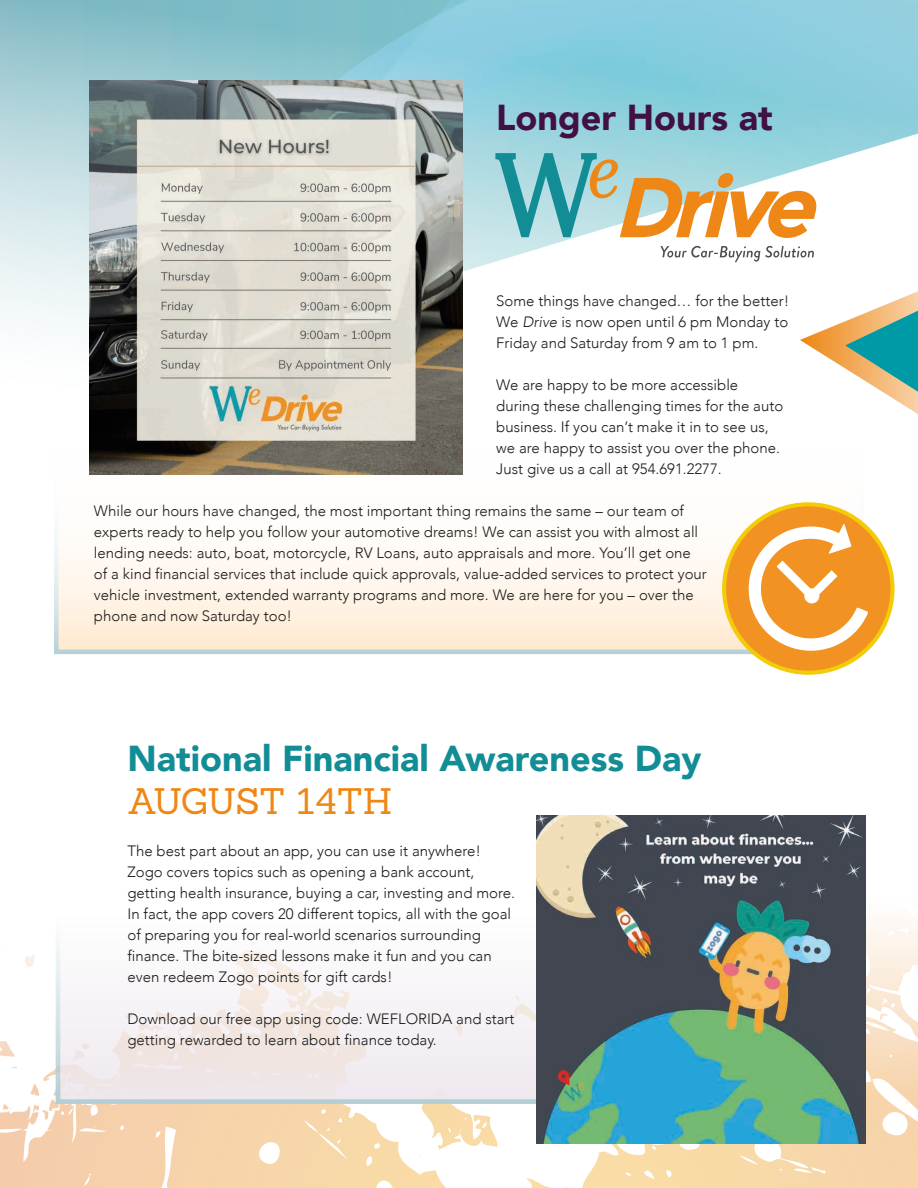
<style>
.page{position:relative;width:918px;height:1188px;background:#fff}
.page>*{position:absolute;margin:0;border:0;box-sizing:border-box;transform-origin:0 0}
.t1{font:900 36px/43.2px "Avenir";color:#128d96}
.t2{font:900 36px "Avenir";color:#411143}
.t3{font:300 15px/21px "Avenir";color:#1c1c1a}
.s1{font-style:italic}
.s2{font-family:"Sanchez";font-weight:400;color:#ee8715}
</style>
<div class="page">
<svg style="left:0;top:848px;width:918px;height:340px"></svg>
<svg style="left:640px;top:1187px;width:18px;height:1px"></svg>
<svg style="left:625px;top:1172px;width:8px;height:4px"></svg>
<svg style="left:304px;top:1108px;width:43px;height:51px;background:#f7d9ae"></svg>
<svg style="left:373px;top:1143px;width:9px;height:6px"></svg>
<svg style="left:365px;top:1156px;width:9px;height:10px"></svg>
<svg style="left:372px;top:1174px;width:23px;height:14px"></svg>
<svg style="left:642px;top:956px;width:276px;height:223px"></svg>
<svg style="left:482px;top:1122px;width:5px;height:6px"></svg>
<svg style="left:460px;top:1115px;width:8px;height:18px"></svg>
<svg style="left:446px;top:1128px;width:6px;height:5px"></svg>
<svg style="left:866px;top:848px;width:52px;height:94px"></svg>
<svg style="left:155px;top:1127px;width:23px;height:61px"></svg>
<svg style="left:253px;top:1140px;width:32px;height:31px"></svg>
<svg style="left:119px;top:1125px;width:5px;height:5px"></svg>
<svg style="left:79px;top:1125px;width:28px;height:8px"></svg>
<svg style="left:84px;top:1171px;width:9px;height:15px"></svg>
<svg style="left:80px;top:1104px;width:68px;height:12px"></svg>
<svg style="left:60px;top:1106px;width:14px;height:10px"></svg>
<svg style="left:56px;top:914px;width:481px;height:190px;fill:#f6f2f5"></svg>
<img style="left:0;top:0;width:918px;height:418px">
<div style="left:54px;top:420px;width:810px;height:234px;background:linear-gradient(to bottom,#fdffff,#ffefdc);border:4px solid #b2cfd6"></div>
<img style="left:89px;top:81px;width:373px;height:393px">
<svg style="left:495px;top:153px;width:321px;height:85px;background:#b7c4ad"></svg>
<svg style="left:661px;top:246px;width:257px;height:211px"></svg>
<img style="left:537px;top:815px;width:329px;height:329px">
<svg style="left:722px;top:502px;width:173px;height:173px;background:#f3ce1b"></svg>
<div style="left:726px;top:506px;width:164px;height:165px;background:#f19222;border-radius:50%"></div>
<svg style="left:740px;top:524px;width:128px;height:134px"></svg>
<h2 class="t2" style="left:496px;top:87px;width:278px">Longer Hours at</h2>
<p class="t3" style="left:496px;top:290px;width:295px;text-align:justify">Some things have changed… for the better!<br>We <span class="s1">Drive</span> is now open until 6 pm Monday to Friday and Saturday from 9 am to 1 pm.</p>
<p class="t3" style="left:496px;top:374px;width:289px">We are happy to be more accessible during these challenging times for the auto business. If you can’t make it in to see us, we are happy to assist you over the phone.<br>Just give us a call at 954.691.2277.</p>
<p class="t3" style="left:94px;top:500px;width:614px">While our hours have changed, the most important thing remains the same – our team of experts ready to help you follow your automotive dreams! We can assist you with almost all lending needs: auto, boat, motorcycle, RV Loans, auto appraisals and more. You’ll get one of a kind financial services that include quick approvals, value-added services to protect your vehicle investment, extended warranty programs and more. We are here for you – over the phone and now Saturday too!</p>
<h2 class="t1" style="left:127px;top:736px;width:576px">National Financial Awareness Day<br><span class="s2">AUGUST 14TH</span></h2>
<p class="t3" style="left:127px;top:840px;width:389px">The best part about an app, you can use it anywhere!<br>Zogo covers topics such as opening a bank account, getting health insurance, buying a car, investing and more.<br>In fact, the app covers 20 different topics, all with the goal of preparing you for real-world scenarios surrounding finance. The bite-sized lessons make it fun and you can even redeem Zogo points for gift cards!</p>
<p class="t3" style="left:127px;top:1008px;width:389px">Download our free app using code: WEFLORIDA and start getting rewarded to learn about finance today.</p>
</div>
